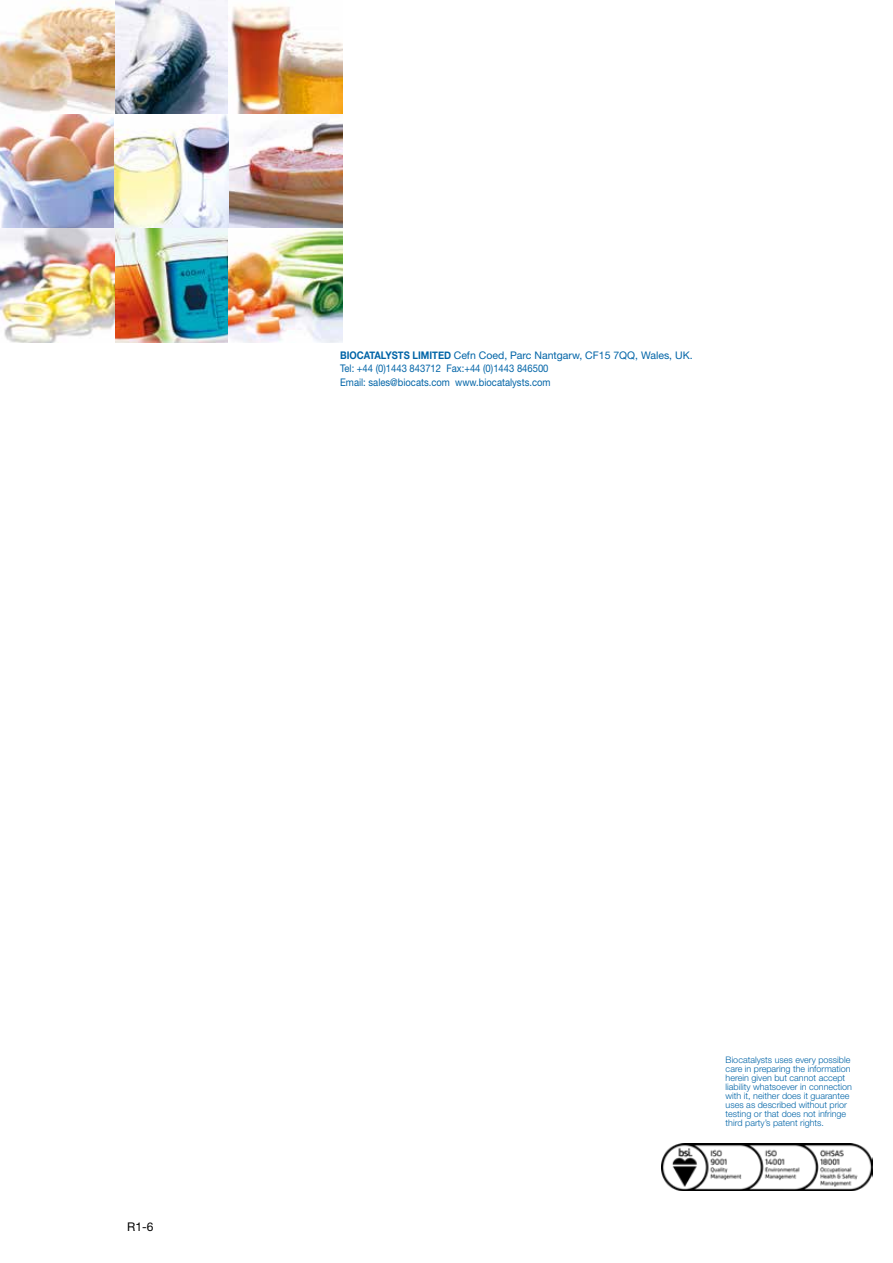
<style>
.page{position:relative;width:893px;height:1263px;background:#fff}
.page>*{position:absolute;margin:0;border:0;box-sizing:border-box;transform-origin:0 0}
.t1{font:12px "Helvetica Neue LT Std";color:#000}
.t2{font:10.5px/13.5px "Helvetica Neue LT Std";color:#0064a7}
.t3{font:300 9px/9px "Helvetica Neue LT Pro";color:#0064a7}
.s1{font-family:"Helvetica Neue";font-weight:700}
</style>
<div class="page">
<img style="left:114px;top:0;width:114px;height:114px">
<img style="left:231px;top:6px;width:111px;height:108px">
<svg style="left:0;top:1px;width:114px;height:113px"></svg>
<img style="left:228px;top:120px;width:114px;height:108px">
<img style="left:0;top:114px;width:114px;height:114px">
<img style="left:114px;top:114px;width:114px;height:114px">
<img style="left:114px;top:228px;width:114px;height:114px">
<img style="left:228px;top:228px;width:114px;height:114px">
<img style="left:0;top:228px;width:114px;height:114px">
<img style="left:662px;top:1143px;width:211px;height:47px">
<p class="t2" style="left:340px;top:348px;width:354px"><span class="s1">BIOCATALYSTS LIMITED</span> Cefn Coed, Parc Nantgarw, CF15 7QQ, Wales, UK.<br>Tel: +44 (0)1443 843712 Fax:+44 (0)1443 846500<br>Email: sales@biocats.com www.biocatalysts.com</p>
<h1 class="t1" style="left:127px;top:1219px;width:28px">R1-6</h1>
<p class="t3" style="left:726px;top:1055px;width:128px">Biocatalysts uses every possible care in preparing the information herein given but cannot accept liability whatsoever in connection with it, neither does it guarantee uses as described without prior testing or that does not infringe third party’s patent rights.</p>
</div>
